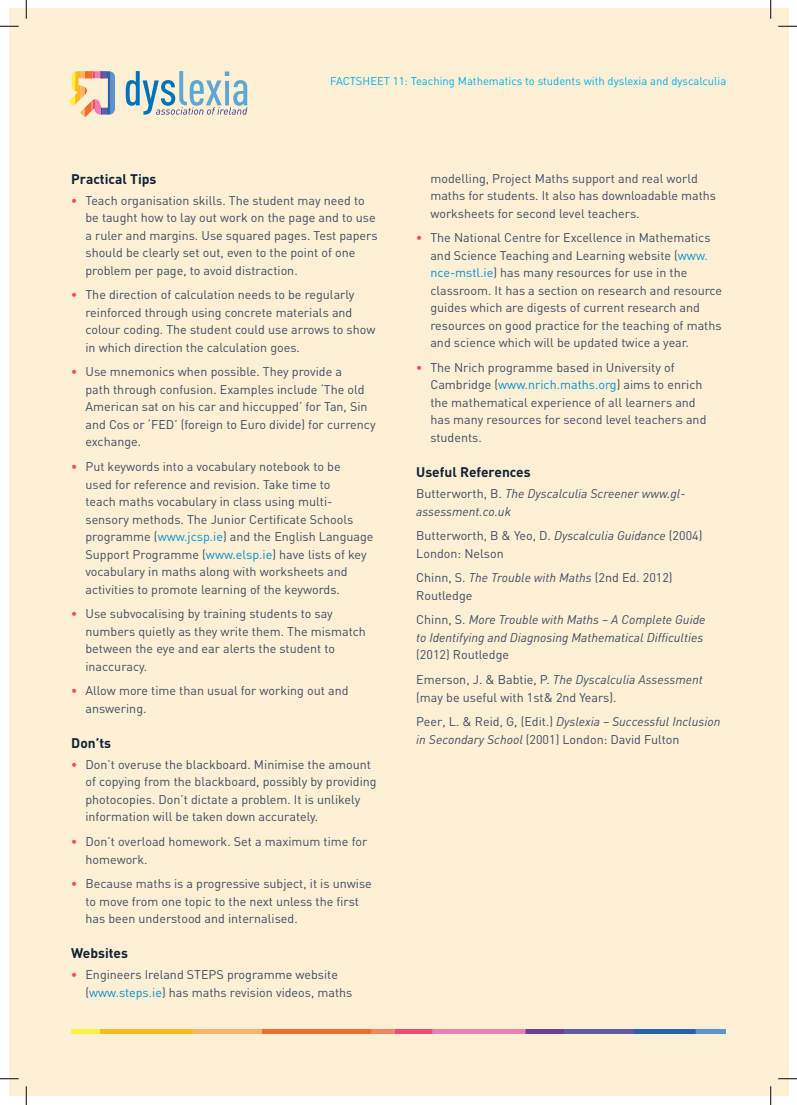
<style>
.page{position:relative;width:797px;height:1105px;background:#fff}
.page>*{position:absolute;margin:0;border:0;box-sizing:border-box;transform-origin:0 0}
.t1{font:700 13.75px "DIN Pro";color:#0f2238}
.t2{font:12.5px/17.5px "DIN Pro";color:#3b4c62}
.t3{font:12.5px/17.5px "DIN";color:#3b4c62}
.t4{font:italic 12.5px/17.5px "DIN";color:#3b4c62}
.t5{font:11.25px "DIN Pro";color:#00aeef}
.s1{font-family:"DIN";font-weight:700;color:#f04a73}
.s2{color:#008fd5}
.s3{font-style:normal}
.s4{font-style:italic}
</style>
<div class="page">
<div style="left:9px;top:9px;width:779px;height:1087px;background:#fef0d4"></div>
<svg style="left:126px;top:71px;width:121px;height:44px"></svg>
<svg style="left:69px;top:71px;width:46px;height:47px"></svg>
<div style="left:525px;top:1029px;width:39px;height:5px;background:#733e98"></div>
<svg style="left:394px;top:1029px;width:131px;height:5px"></svg>
<div style="left:370px;top:1029px;width:24px;height:5px;background:#f5835c"></div>
<div style="left:193px;top:1029px;width:69px;height:5px;background:#fbb569"></div>
<div style="left:262px;top:1029px;width:108px;height:5px;background:#f26c2f"></div>
<svg style="left:71px;top:1029px;width:122px;height:5px"></svg>
<div style="left:564px;top:1029px;width:69px;height:5px;background:#615aa6"></div>
<svg style="left:633px;top:1029px;width:92px;height:5px"></svg>
<svg style="left:0;top:25px;width:19px;height:2px"></svg>
<svg style="left:778px;top:25px;width:19px;height:2px"></svg>
<svg style="left:0;top:1078px;width:19px;height:1px"></svg>
<svg style="left:778px;top:1078px;width:19px;height:1px"></svg>
<svg style="left:25px;top:0;width:2px;height:19px"></svg>
<svg style="left:25px;top:1086px;width:2px;height:19px"></svg>
<svg style="left:770px;top:0;width:1px;height:19px"></svg>
<svg style="left:770px;top:1086px;width:1px;height:19px"></svg>
<p class="t5" style="left:330px;top:73px;width:398px">FACTSHEET 11: Teaching Mathematics to students with dyslexia and dyscalculia</p>
<p class="t1" style="left:71px;top:169px;width:87px">Practical Tips</p>
<p class="t2" style="left:85px;top:191px;width:293px;text-indent:-14px"><span class="s1">•</span> Teach organisation skills. The student may need to be taught how to lay out work on the page and to use a ruler and margins. Use squared pages. Test papers should be clearly set out, even to the point of one problem per page, to avoid distraction.</p>
<p class="t2" style="left:85px;top:285px;width:291px;text-indent:-14px"><span class="s1">•</span> The direction of calculation needs to be regularly reinforced through using concrete materials and colour coding. The student could use arrows to show in which direction the calculation goes.</p>
<p class="t2" style="left:85px;top:363px;width:292px;text-indent:-14px"><span class="s1">•</span> Use mnemonics when possible. They provide a<br>path through confusion. Examples include ‘The old American sat on his car and hiccupped’ for Tan, Sin and Cos or ‘FED’ (foreign to Euro divide) for currency exchange.</p>
<p class="t2" style="left:85px;top:457px;width:289px;text-indent:-14px"><span class="s1">•</span> Put keywords into a vocabulary notebook to be<br>used for reference and revision. Take time to<br>teach maths vocabulary in class using multi&shy;sensory methods. The Junior Certificate Schools programme (<span class="s2">www.jcsp.ie</span>) and the English Language Support Programme (<span class="s2">www.elsp.ie</span>) have lists of key vocabulary in maths along with worksheets and activities to promote learning of the keywords.</p>
<p class="t2" style="left:85px;top:604px;width:282px;text-indent:-14px"><span class="s1">•</span> Use subvocalising by training students to say numbers quietly as they write them. The mismatch between the eye and ear alerts the student to inaccuracy.</p>
<p class="t2" style="left:85px;top:681px;width:264px;text-indent:-14px"><span class="s1">•</span> Allow more time than usual for working out and answering.</p>
<p class="t1" style="left:71px;top:734px;width:41px">Don’ts</p>
<p class="t2" style="left:85px;top:755px;width:293px;text-indent:-14px"><span class="s1">•</span> Don’t overuse the blackboard. Minimise the amount of copying from the blackboard, possibly by providing photocopies. Don’t dictate a problem. It is unlikely information will be taken down accurately.</p>
<p class="t2" style="left:85px;top:832px;width:283px;text-indent:-14px"><span class="s1">•</span> Don’t overload homework. Set a maximum time for homework.</p>
<p class="t2" style="left:85px;top:874px;width:288px;text-indent:-14px"><span class="s1">•</span> Because maths is a progressive subject, it is unwise to move from one topic to the next unless the first has been understood and internalised.</p>
<p class="t1" style="left:71px;top:944px;width:58px">Websites</p>
<p class="t2" style="left:85px;top:966px;width:268px;text-indent:-14px"><span class="s1">•</span> Engineers Ireland STEPS programme website (<span class="s2">www.steps.ie</span>) has maths revision videos, maths</p>
<p class="t2" style="left:430px;top:169px;width:287px">modelling, Project Maths support and real world maths for students. It also has downloadable maths worksheets for second level teachers.</p>
<p class="t2" style="left:430px;top:229px;width:293px;text-indent:-14px"><span class="s1">•</span> The National Centre for Excellence in Mathematics and Science Teaching and Learning website (<span class="s2">www. nce-mstl.ie</span>) has many resources for use in the classroom. It has a section on research and resource guides which are digests of current research and resources on good practice for the teaching of maths and science which will be updated twice a year.</p>
<p class="t2" style="left:430px;top:358px;width:277px;text-indent:-14px"><span class="s1">•</span> The Nrich programme based in University of Cambridge (<span class="s2">www.nrich.maths.org</span>) aims to enrich the mathematical experience of all learners and has many resources for second level teachers and students.</p>
<p class="t1" style="left:416px;top:463px;width:116px">Useful References</p>
<p class="t4" style="left:416px;top:485px;width:271px"><span class="s3">Butterworth, B.</span> The Dyscalculia Screener www.gl&shy;assessment.co.uk</p>
<p class="t3" style="left:416px;top:527px;width:288px">Butterworth, B &amp; Yeo, D. <span class="s4">Dyscalculia Guidance</span> (2004)<br>London: Nelson</p>
<p class="t3" style="left:416px;top:569px;width:258px">Chinn, S. <span class="s4">The Trouble with Maths</span> (2nd Ed. 2012)<br>Routledge</p>
<p class="t4" style="left:416px;top:611px;width:291px"><span class="s3">Chinn, S.</span> More Trouble with Maths – A Complete Guide to Identifying and Diagnosing Mathematical Difficulties</p>
<p class="t3" style="left:416px;top:642px;width:288px;line-height:24.6px">(2012) Routledge<br>Emerson, J. &amp; Babtie, P. <span class="s4">The Dyscalculia Assessment</span></p>
<p class="t3" style="left:416px;top:684px;width:305px;line-height:24.6px">(may be useful with 1st&amp; 2nd Years).<br>Peer, L. &amp; Reid, G, (Edit.) <span class="s4">Dyslexia – Successful Inclusion</span></p>
<p class="t3" style="left:416px;top:730px;width:265px"><span class="s4">in Secondary School</span> (2001) London: David Fulton</p>
</div>
